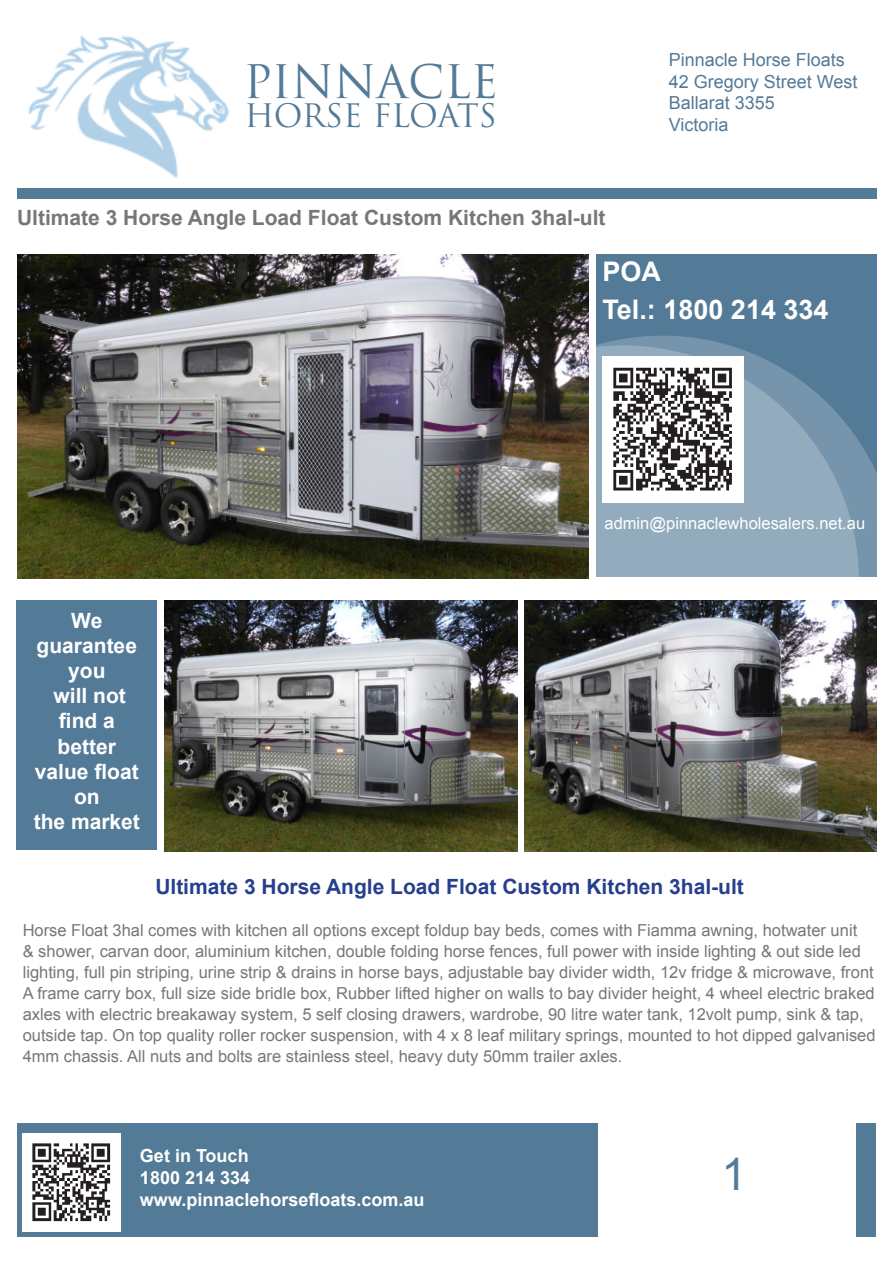
<style>
.page{position:relative;width:893px;height:1263px;background:#fff}
.page>*{position:absolute;margin:0;border:0;box-sizing:border-box;transform-origin:0 0}
.t1{font:45px "Trajan Pro";color:#537a97}
.t2{font:45px "Arial";color:#537a97}
.t3{font:31.5px "Trajan Pro";letter-spacing:-.02em;color:#537a97}
.t4{font:700 27px "Arial";color:#fff}
.t5{font:700 21px/25.2px "Arial";color:#fff;text-align:center}
.t6{font:700 21px "Arial";color:#777}
.t7{font:700 21px "Arial";color:#253f8e}
.t8{font:18px "Arial";color:#537a97}
.t9{font:700 18px "Arial";color:#fff}
.t10{font:16.5px/21px "Arial";color:#777}
.t11{font:16.5px "Arial";color:#fff}
</style>
<div class="page">
<div style="left:17px;top:189px;width:859px;height:10px;background:#537a97"></div>
<div style="left:596px;top:254px;width:280px;height:323px;background:#537a97"></div>
<svg style="left:517px;top:336px;width:360px;height:472px;fill:#7695ac"></svg>
<svg style="left:387px;top:345px;width:472px;height:472px;fill:#92abbd"></svg>
<img style="left:17px;top:254px;width:572px;height:324px">
<img style="left:524px;top:601px;width:352px;height:250px">
<img style="left:165px;top:601px;width:352px;height:250px">
<div style="left:16px;top:601px;width:141px;height:249px;background:#537a97"></div>
<div style="left:17px;top:1123px;width:581px;height:114px;background:#537a97"></div>
<div style="left:856px;top:1123px;width:19px;height:114px;background:#537a97"></div>
<img style="left:602px;top:357px;width:141px;height:146px">
<img style="left:23px;top:1133px;width:98px;height:98px">
<img style="left:28px;top:35px;width:201px;height:143px">
<p class="t1" style="left:243px;top:53px;width:257px">PINNACLE</p>
<p class="t3" style="left:244px;top:96px;width:254px">HORSE FLOATS</p>
<p class="t8" style="left:669px;top:47px;width:178px">Pinnacle Horse Floats</p>
<p class="t8" style="left:669px;top:69px;width:190px">42 Gregory Street West</p>
<p class="t8" style="left:669px;top:90px;width:108px">Ballarat 3355</p>
<p class="t8" style="left:669px;top:112px;width:61px">Victoria</p>
<p class="t6" style="left:17px;top:203px;width:590px">Ultimate 3 Horse Angle Load Float Custom Kitchen 3hal-ult</p>
<p class="t4" style="left:602px;top:252px;width:60px">POA</p>
<p class="t4" style="left:602px;top:291px;width:228px">Tel.: 1800 214 334</p>
<p class="t5" style="left:71px;top:608px;width:33px">We</p>
<p class="t5" style="left:37px;top:633px;width:102px">guarantee</p>
<p class="t5" style="left:68px;top:658px;width:39px">you</p>
<p class="t5" style="left:54px;top:683px;width:74px">will not</p>
<p class="t5" style="left:59px;top:709px;width:58px">find a</p>
<p class="t5" style="left:35px;top:734px;width:105px">better value float on</p>
<p class="t5" style="left:34px;top:809px;width:108px">the market</p>
<p class="t11" style="left:604px;top:511px;width:262px">admin@pinnaclewholesalers.net.au</p>
<p class="t7" style="left:155px;top:872px;width:590px">Ultimate 3 Horse Angle Load Float Custom Kitchen 3hal-ult</p>
<p class="t10" style="left:23px;top:920px;width:854px">Horse Float 3hal comes with kitchen all options except foldup bay beds, comes with Fiamma awning, hotwater unit<br>&amp; shower, carvan door, aluminium kitchen, double folding horse fences, full power with inside lighting &amp; out side led lighting, full pin striping, urine strip &amp; drains in horse bays, adjustable bay divider width, 12v fridge &amp; microwave, front A frame carry box, full size side bridle box, Rubber lifted higher on walls to bay divider height, 4 wheel electric braked axles with electric breakaway system, 5 self closing drawers, wardrobe, 90 litre water tank, 12volt pump, sink &amp; tap, outside tap. On top quality roller rocker suspension, with 4 x 8 leaf military springs, mounted to hot dipped galvanised 4mm chassis. All nuts and bolts are stainless steel, heavy duty 50mm trailer axles.</p>
<p class="t9" style="left:140px;top:1143px;width:110px">Get in Touch</p>
<p class="t9" style="left:140px;top:1165px;width:112px">1800 214 334</p>
<p class="t9" style="left:140px;top:1186px;width:286px">www.pinnaclehorsefloats.com.au</p>
<p class="t2" style="left:721px;top:1143px;width:27px">1</p>
</div>
